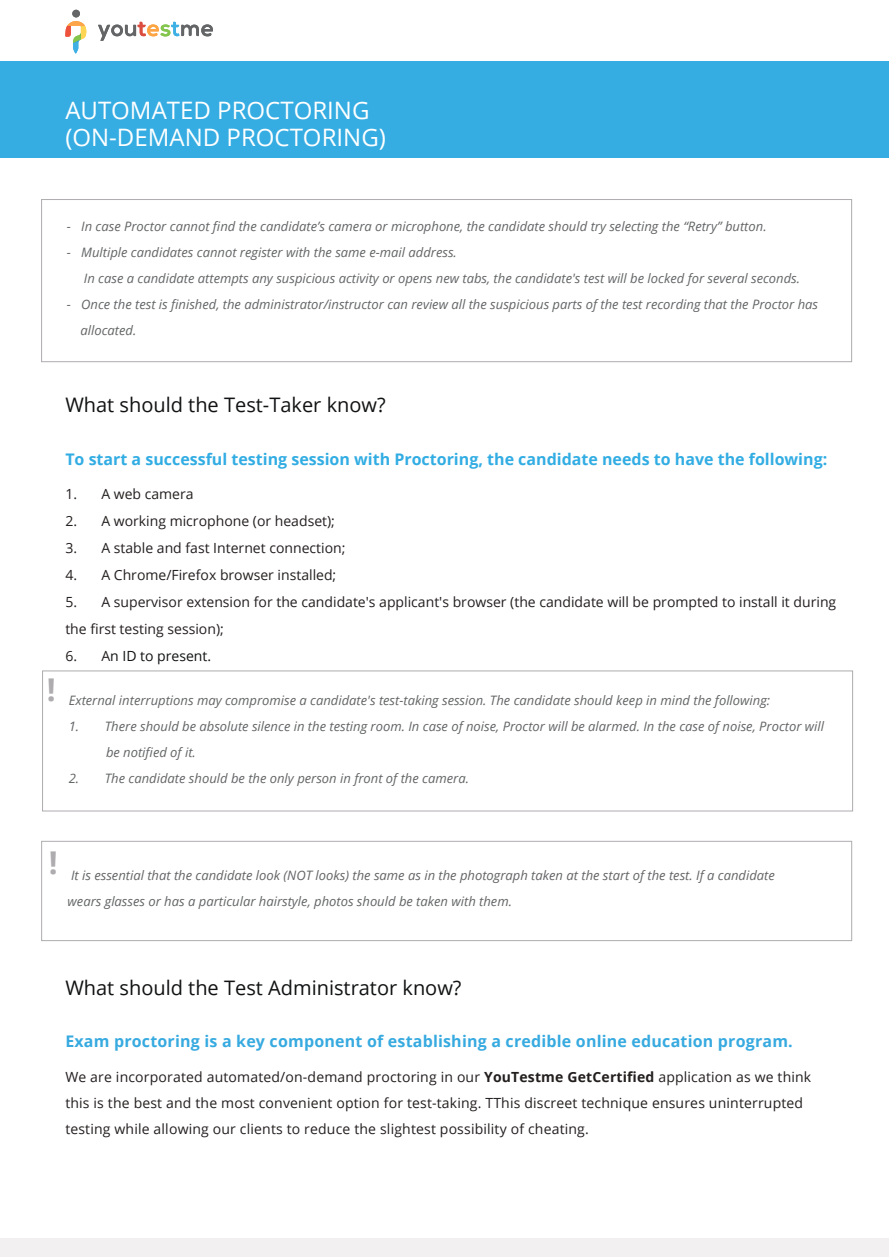
<style>
.page{position:relative;width:889px;height:1257px;background:#fff}
.page>*{position:absolute;margin:0;border:0;box-sizing:border-box;transform-origin:0 0}
.t1{font:700 31.3px "Open Sans";color:#afacaf}
.t2{font:24px/27px "Open Sans";color:#fff}
.t3{font:20px "Open Sans";color:#111213}
.t4{font:700 16px "Open Sans";color:#32ade3}
.t5{font:700 16px "Open Sans";letter-spacing:.01em;color:#37aae0}
.t6{font:14px/26px "Open Sans";letter-spacing:.01em;color:#241f1f}
.t7{font:14px "Open Sans";color:#111213}
.t8{font:italic 13px/26px "Open Sans";color:#636566}
.s1{color:#241f1f}
.s2{font-weight:700}
</style>
<div class="page">
<svg style="left:98px;top:22px;width:115px;height:19px"></svg>
<div style="left:72px;top:10px;width:8px;height:7px;background:#636566;border-radius:50%"></div>
<svg style="left:65px;top:21px;width:21px;height:32px"></svg>
<div style="left:0;top:62px;width:889px;height:96px;background:#35ade3"></div>
<div style="left:0;top:1237px;width:889px;height:19px;background:#f2f0f0"></div>
<div style="left:41px;top:840px;width:811px;height:101px;border:1px solid #afacaf"></div>
<div style="left:41px;top:199px;width:811px;height:163px;border:1px solid #afacaf"></div>
<div style="left:42px;top:670px;width:811px;height:141px;border:1px solid #afacaf"></div>
<h2 class="t2" style="left:65px;top:96px;width:322px">AUTOMATED PROCTORING (ON-DEMAND PROCTORING)</h2>
<p class="t8" style="left:67px;top:213px;width:701px">- In case Proctor cannot find the candidate’s camera or microphone, the candidate should try selecting the “Retry” button.</p>
<p class="t8" style="left:84px;top:239px;width:718px;text-indent:-17px">- Multiple candidates cannot register with the same e-mail address.<br>In case a candidate attempts any suspicious activity or opens new tabs, the candidate's test will be locked for several seconds.</p>
<p class="t8" style="left:80px;top:291px;width:739px;text-indent:-14px">- Once the test is finished, the administrator/instructor can review all the suspicious parts of the test recording that the Proctor has allocated.</p>
<h3 class="t3" style="left:65px;top:391px;width:322px">What should the Test-Taker know?</h3>
<h1 class="t1" style="left:47px;top:668px;width:10px">!</h1>
<p class="t4" style="left:65px;top:448px;width:763px">To start a successful testing session with Proctoring, the candidate needs to have the following:</p>
<p class="t6" style="left:65px;top:480px;width:130px">1. A web camera</p>
<p class="t6" style="left:65px;top:507px;width:271px">2. A working microphone (or headset);</p>
<p class="t6" style="left:65px;top:534px;width:282px">3. A stable and fast Internet connection;</p>
<p class="t6" style="left:65px;top:561px;width:272px">4. A Chrome/Firefox browser installed;</p>
<p class="t6" style="left:65px;top:587px;width:772px;line-height:27px">5. A supervisor extension for the candidate's applicant's browser (the candidate will be prompted to install it during the first testing session);</p>
<p class="t7" style="left:65px;top:646px;width:147px"><span class="s1">6. A</span>n ID to present.</p>
<p class="t8" style="left:69px;top:687px;width:703px">External interruptions may compromise a candidate's test-taking session. The candidate should keep in mind the following:</p>
<p class="t8" style="left:106px;top:713px;width:719px;text-indent:-37px">1. There should be absolute silence in the testing room. In case of noise, Proctor will be alarmed. In the case of noise, Proctor will be notified of it.</p>
<p class="t8" style="left:69px;top:765px;width:401px">2. The candidate should be the only person in front of the camera.</p>
<h1 class="t1" style="left:49px;top:840px;width:10px">!</h1>
<p class="t8" style="left:68px;top:861px;width:709px">It is essential that the candidate look (NOT looks) the same as in the photograph taken at the start of the test. If a candidate wears glasses or has a particular hairstyle, photos should be taken with them.</p>
<h3 class="t3" style="left:65px;top:973px;width:398px">What should the Test Administrator know?</h3>
<p class="t5" style="left:65px;top:1029px;width:729px">Exam proctoring is a key component of establishing a credible online education program.</p>
<p class="t6" style="left:65px;top:1063px;width:747px">We are incorporated automated/on-demand proctoring in our <span class="s2">YouTestme GetCertified</span> application as we think this is the best and the most convenient option for test-taking. TThis discreet technique ensures uninterrupted testing while allowing our clients to reduce the slightest possibility of cheating.</p>
</div>
